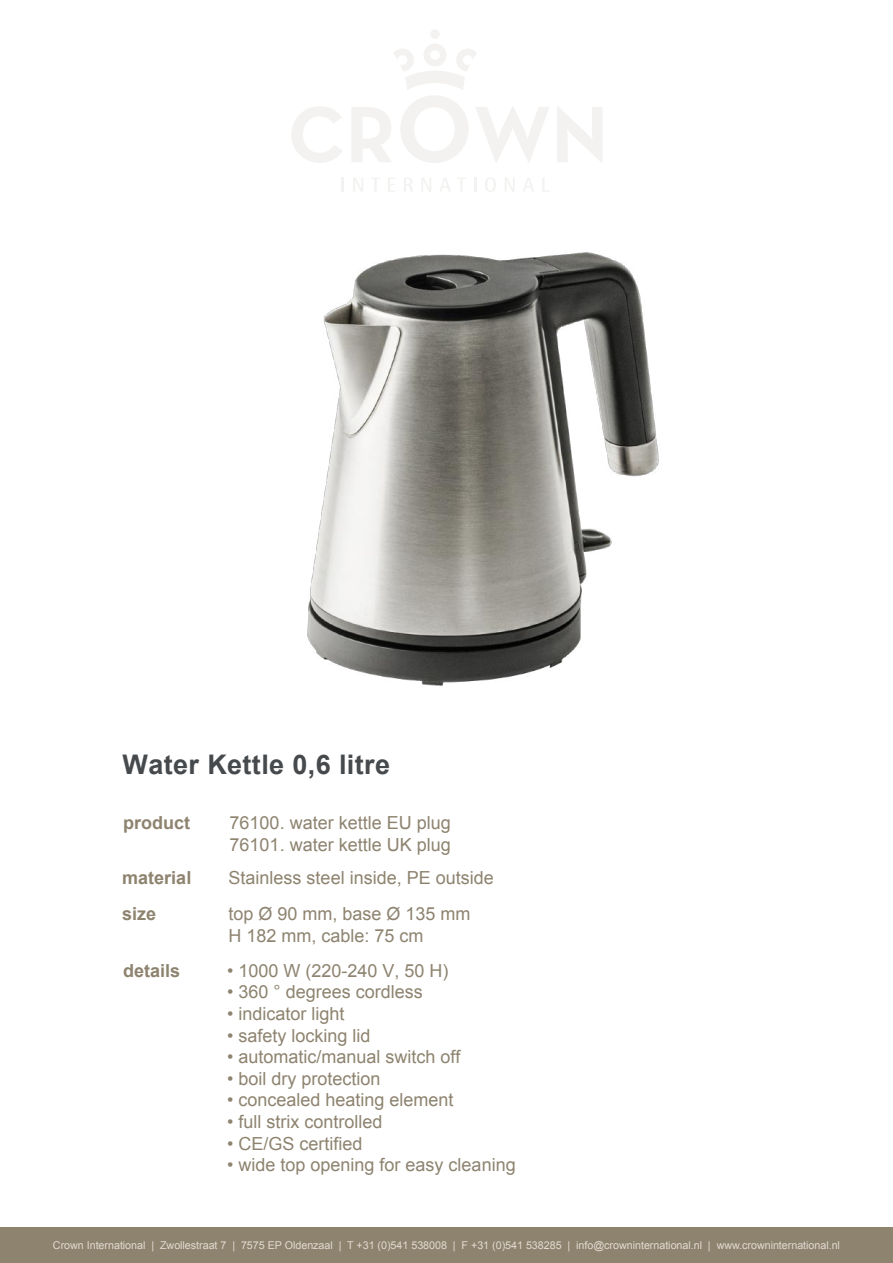
<style>
.page{position:relative;width:893px;height:1263px;background:#fff}
.page>*{position:absolute;margin:0;border:0;box-sizing:border-box;transform-origin:0 0}
.t1{font:700 27px "Arial";letter-spacing:.015em;color:#464a4d}
.t2{font:18px/21.6px "Arial";color:#8d836f}
.t3{font:700 18px "Arial";color:#8d836f}
.t4{font:10.8px "Arial";letter-spacing:-.005em;color:#e4dad1}
</style>
<div class="page">
<div style="left:0;top:1227px;width:893px;height:36px;background:#8d836f"></div>
<img style="left:291px;top:30px;width:368px;height:656px">
<h1 class="t1" style="left:123px;top:747px;width:269px">Water Kettle 0,6 litre</h1>
<p class="t3" style="left:123px;top:811px;width:68px">product</p>
<p class="t2" style="left:230px;top:812px;width:223px">76100. water kettle EU plug<br>76101. water kettle UK plug</p>
<p class="t3" style="left:122px;top:865px;width:71px">material</p>
<p class="t2" style="left:229px;top:867px;width:267px">Stainless steel inside, PE outside</p>
<p class="t3" style="left:122px;top:902px;width:36px">size</p>
<p class="t2" style="left:228px;top:903px;width:244px">top Ø 90 mm, base Ø 135 mm<br>H 182 mm, cable: 75 cm</p>
<p class="t3" style="left:123px;top:958px;width:59px">details</p>
<p class="t2" style="left:227px;top:960px;width:223px">• 1000 W (220-240 V, 50 H)</p>
<p class="t2" style="left:227px;top:981px;width:197px">• 360 ° degrees cordless</p>
<p class="t2" style="left:227px;top:1003px;width:119px">• indicator light</p>
<p class="t2" style="left:227px;top:1024px;width:145px">• safety locking lid</p>
<p class="t2" style="left:227px;top:1046px;width:235px">• automatic/manual switch off</p>
<p class="t2" style="left:227px;top:1068px;width:155px">• boil dry protection</p>
<p class="t2" style="left:227px;top:1089px;width:228px">• concealed heating element</p>
<p class="t2" style="left:227px;top:1111px;width:157px">• full strix controlled</p>
<p class="t2" style="left:227px;top:1132px;width:137px">• CE/GS certified</p>
<p class="t2" style="left:227px;top:1154px;width:290px">• wide top opening for easy cleaning</p>
<p class="t4" style="left:53px;top:1238px;width:788px">Crown International | Zwollestraat 7 | 7575 EP Oldenzaal | T +31 (0)541 538008 | F +31 (0)541 538285 | info@crowninternational.nl | www.crowninternational.nl</p>
</div>
